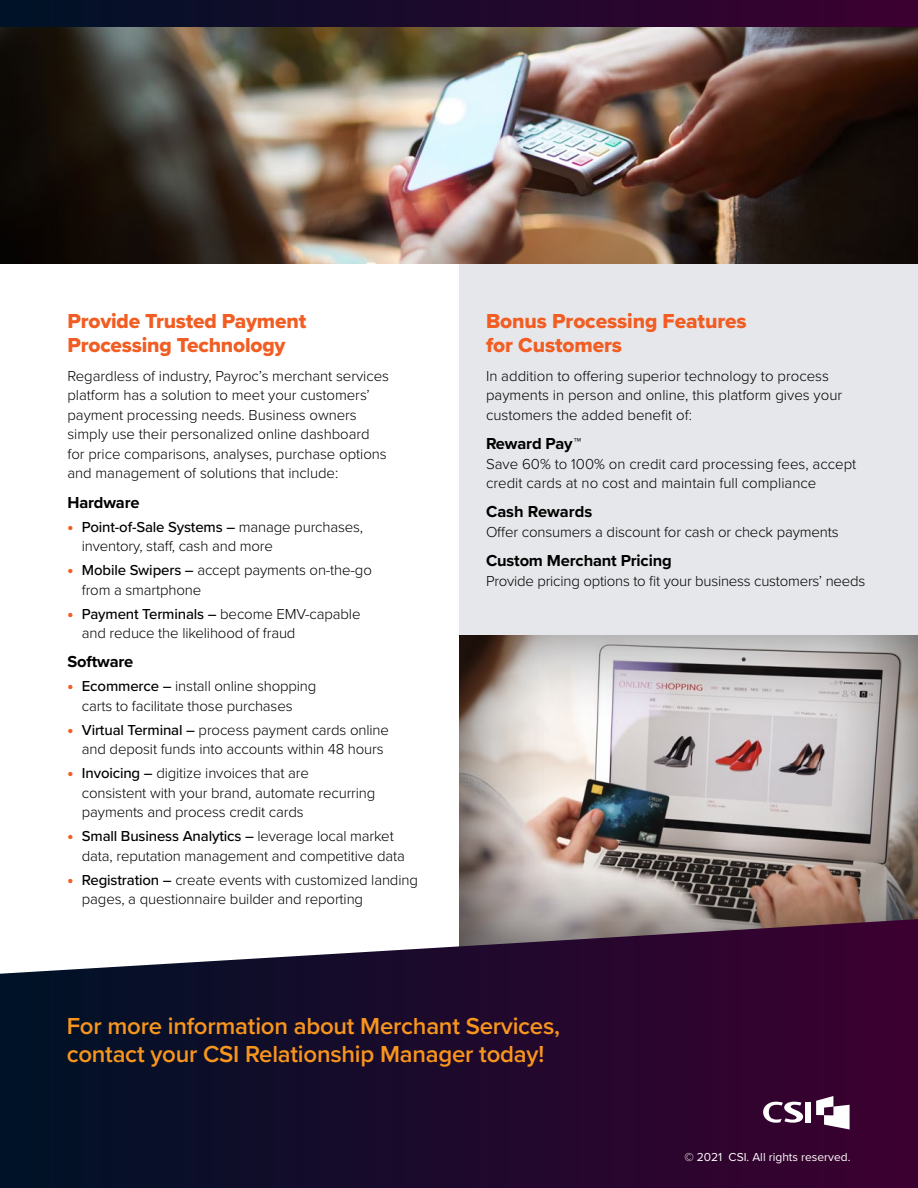
<style>
.page{position:relative;width:918px;height:1188px;background:#fff}
.page>*{position:absolute;margin:0;border:0;box-sizing:border-box;transform-origin:0 0}
.t1{font:600 24px/28.5px "Proxima Nova";letter-spacing:-.01em;color:#f8951d}
.t2{font:21px/24px "Proxima Nova Extrabld";letter-spacing:-.01em;color:#f15d22}
.t3{font:700 16.5px "Proxima Nova";letter-spacing:-.01em;color:#000}
.t4{font:300 15px/19.5px "Proxima Nova";letter-spacing:-.01em;color:#000}
.t5{font:12px "Proxima Nova";color:#fff}
.s1{font-weight:900;font-size:16.5px;color:#f15d22}
.s2{font-weight:500}
</style>
<div class="page">
<div style="left:459px;top:0;width:459px;height:1188px;background:#e6e7ea"></div>
<div style="left:444px;top:624px;width:474px;height:333px;background:#000;opacity:.75"></div>
<img style="left:0;top:26px;width:918px;height:238px">
<svg style="left:0;top:919px;width:918px;height:269px;background:#321e3d"></svg>
<svg style="left:816px;top:1096px;width:34px;height:33px"></svg>
<div style="left:805px;top:1102px;width:6px;height:20px;background:#fff"></div>
<svg style="left:763px;top:1102px;width:40px;height:21px"></svg>
<div style="left:0;top:0;width:918px;height:26px;background:linear-gradient(to right,#001327,#3c0030)"></div>
<h2 class="t2" style="left:68px;top:308px;width:240px">Provide Trusted Payment<br>Processing Technology</h2>
<p class="t4" style="left:68px;top:365px;width:323px">Regardless of industry, Payroc’s merchant services platform has a solution to meet your customers’ payment processing needs. Business owners simply use their personalized online dashboard for price comparisons, analyses, purchase options and management of solutions that include:</p>
<p class="t3" style="left:68px;top:490px;width:74px">Hardware</p>
<p class="t4" style="left:82px;top:516px;width:283px;text-indent:-14px"><span class="s1">•</span> <span class="s2">Point-of-Sale Systems –</span> manage purchases, inventory, staff, cash and more</p>
<p class="t4" style="left:82px;top:560px;width:292px;text-indent:-14px"><span class="s1">•</span> <span class="s2">Mobile Swipers –</span> accept payments on-the-go from a smartphone</p>
<p class="t4" style="left:82px;top:603px;width:280px;text-indent:-14px"><span class="s1">•</span> <span class="s2">Payment Terminals –</span> become EMV-capable and reduce the likelihood of fraud</p>
<p class="t3" style="left:68px;top:650px;width:67px">Software</p>
<p class="t4" style="left:82px;top:676px;width:236px;text-indent:-14px"><span class="s1">•</span> <span class="s2">Ecommerce –</span> install online shopping carts to facilitate those purchases</p>
<p class="t4" style="left:82px;top:719px;width:309px;text-indent:-14px"><span class="s1">•</span> <span class="s2">Virtual Terminal –</span> process payment cards online and deposit funds into accounts within 48 hours</p>
<p class="t4" style="left:82px;top:763px;width:295px;text-indent:-14px"><span class="s1">•</span> <span class="s2">Invoicing –</span> digitize invoices that are consistent with your brand, automate recurring payments and process credit cards</p>
<p class="t4" style="left:82px;top:826px;width:325px;text-indent:-14px"><span class="s1">•</span> <span class="s2">Small Business Analytics –</span> leverage local market data, reputation management and competitive data</p>
<p class="t4" style="left:82px;top:869px;width:338px;text-indent:-14px"><span class="s1">•</span> <span class="s2">Registration –</span> create events with customized landing pages, a questionnaire builder and reporting</p>
<h2 class="t2" style="left:486px;top:308px;width:262px">Bonus Processing Features for Customers</h2>
<p class="t4" style="left:486px;top:365px;width:358px">In addition to offering superior technology to process payments in person and online, this platform gives your customers the added benefit of:</p>
<p class="t3" style="left:486px;top:431px;width:97px">Reward Pay™</p>
<p class="t4" style="left:486px;top:453px;width:372px">Save 60% to 100% on credit card processing fees, accept credit cards at no cost and maintain full compliance</p>
<p class="t3" style="left:486px;top:500px;width:108px">Cash Rewards</p>
<p class="t4" style="left:486px;top:521px;width:354px">Offer consumers a discount for cash or check payments</p>
<p class="t3" style="left:486px;top:548px;width:187px">Custom Merchant Pricing</p>
<p class="t4" style="left:486px;top:570px;width:381px">Provide pricing options to fit your business customers’ needs</p>
<h1 class="t1" style="left:67px;top:1011px;width:495px">For more information about Merchant Services, contact your CSI Relationship Manager today!</h1>
<p class="t5" style="left:684px;top:1149px;width:168px">© 2021 CSI. All rights reserved.</p>
</div>
